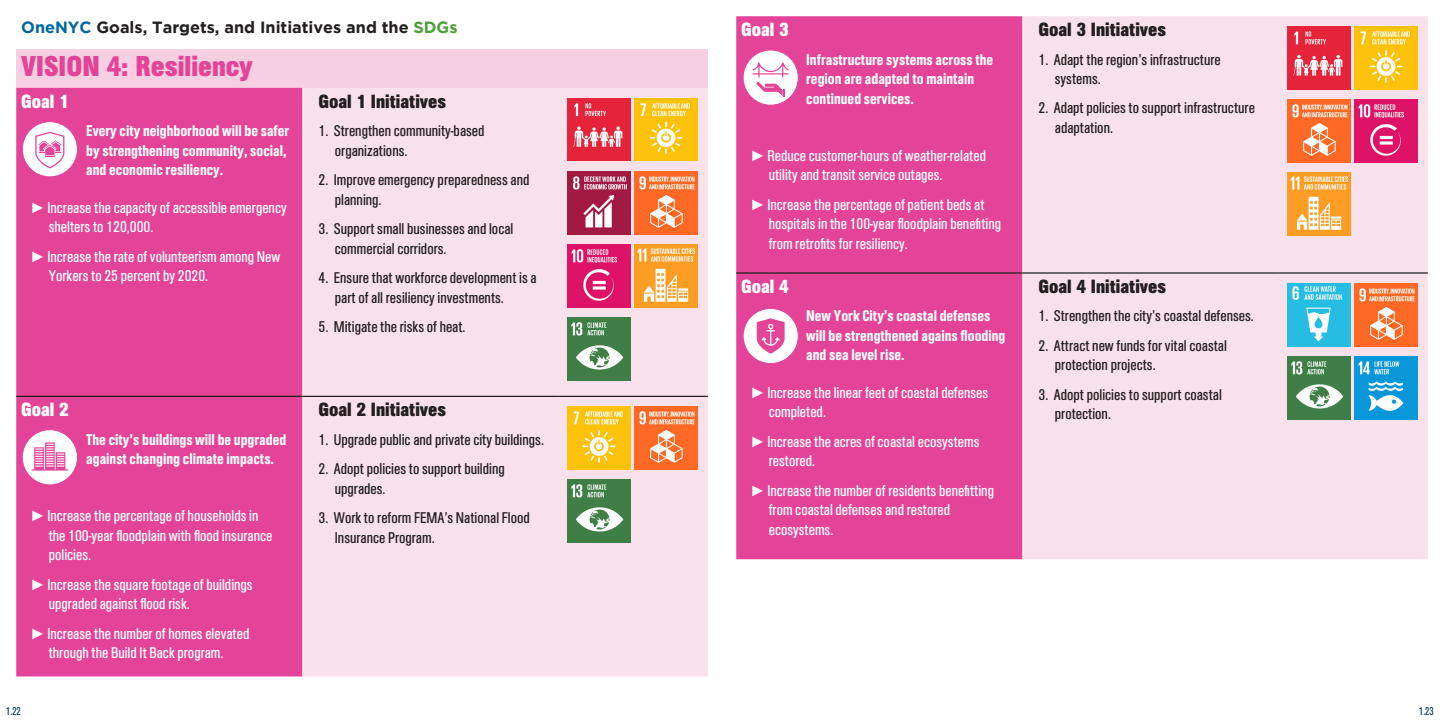
<style>
.page{position:relative;width:1440px;height:720px;background:#fff}
.page>*{position:absolute;margin:0;border:0;box-sizing:border-box;transform-origin:0 0}
.t1{font:30px "Akzidenz Buch Condensed Bold";color:#e44498}
.t2{font:20px "Akzidenz Buch Condensed Bold";color:#231f20}
.t3{font:20px "Akzidenz Buch Condensed Bold";color:#fff}
.t4{font:16.25px/19.5px "Akzidenz Buch Condensed Regular";color:#fff}
.t5{font:16.25px/19.5px "Akzidenz Buch Condensed Regular";color:#231f20}
.t6{font:16.25px/19.5px "Akzidenz Buch Condensed Medium";color:#fff}
.t7{font:700 16.25px "Gotham";color:#231f20}
.t8{font:condensed 11.25px "Akzidenz Grotesk BE";color:#0b364d}
.s1{color:#00689d}
.s2{color:#4da038}
.s3{font-family:"Arial Narrow";font-weight:700;font-size:15px}
</style>
<div class="page">
<div style="left:16px;top:49px;width:692px;height:39px;background:#f6d0e2"></div>
<div style="left:16px;top:88px;width:286px;height:589px;background:#e44498"></div>
<div style="left:302px;top:88px;width:406px;height:589px;background:#f9e1ec"></div>
<hr style="left:16px;top:396px;width:286px;height:1px;background:#231f20">
<hr style="left:302px;top:396px;width:257px;height:1px;background:#231f20">
<hr style="left:559px;top:396px;width:149px;height:1px;background:#231f20">
<img style="left:568px;top:98px;width:62px;height:63px">
<img style="left:635px;top:98px;width:62px;height:63px">
<img style="left:568px;top:171px;width:62px;height:63px">
<img style="left:635px;top:171px;width:62px;height:63px">
<img style="left:568px;top:244px;width:62px;height:63px">
<img style="left:635px;top:244px;width:62px;height:63px">
<img style="left:568px;top:318px;width:62px;height:62px">
<img style="left:568px;top:407px;width:62px;height:62px">
<img style="left:635px;top:407px;width:62px;height:62px">
<img style="left:568px;top:480px;width:62px;height:63px">
<div style="left:22px;top:122px;width:55px;height:55px;background:#fff;border-radius:50%"></div>
<div style="left:22px;top:121px;width:56px;height:56px;border:1px solid #e44498;border-radius:50%"></div>
<svg style="left:35px;top:132px;width:29px;height:36px"></svg>
<div style="left:22px;top:430px;width:55px;height:55px;background:#fff;border-radius:50%"></div>
<div style="left:22px;top:429px;width:56px;height:56px;border:1px solid #e44498;border-radius:50%"></div>
<svg style="left:32px;top:442px;width:36px;height:29px"></svg>
<div style="left:736px;top:16px;width:286px;height:543px;background:#e44498"></div>
<div style="left:1022px;top:16px;width:406px;height:543px;background:#f9e1ec"></div>
<hr style="left:736px;top:272px;width:286px;height:2px;background:#231f20">
<hr style="left:1022px;top:272px;width:257px;height:2px;background:#231f20">
<hr style="left:1279px;top:272px;width:149px;height:2px;background:#231f20">
<img style="left:1288px;top:26px;width:62px;height:63px">
<img style="left:1355px;top:27px;width:62px;height:62px">
<img style="left:1288px;top:100px;width:62px;height:62px">
<img style="left:1355px;top:100px;width:62px;height:62px">
<img style="left:1288px;top:173px;width:62px;height:63px">
<img style="left:1288px;top:283px;width:62px;height:63px">
<img style="left:1355px;top:283px;width:62px;height:63px">
<img style="left:1288px;top:356px;width:62px;height:63px">
<img style="left:1355px;top:356px;width:62px;height:63px">
<div style="left:743px;top:50px;width:55px;height:55px;background:#fff;border-radius:50%"></div>
<div style="left:743px;top:50px;width:56px;height:56px;border:1px solid #e44498;border-radius:50%"></div>
<svg style="left:753px;top:63px;width:36px;height:34px"></svg>
<div style="left:743px;top:308px;width:55px;height:56px;background:#fff;border-radius:50%"></div>
<div style="left:743px;top:308px;width:56px;height:56px;border:1px solid #e44498;border-radius:50%"></div>
<svg style="left:757px;top:318px;width:28px;height:36px"></svg>
<p class="t7" style="left:21px;top:18px;width:438px"><span class="s1">OneNYC</span> Goals, Targets, and Initiatives and the <span class="s2">SDGs</span></p>
<h1 class="t1" style="left:21px;top:49px;width:233px">VISION 4: Resiliency</h1>
<p class="t3" style="left:21px;top:89px;width:49px">Goal 1</p>
<p class="t6" style="left:86px;top:121px;width:205px">Every city neighborhood will be safer by strengthening community, social, and economic resiliency.</p>
<p class="t4" style="left:49px;top:198px;width:239px;text-indent:-16px"><span class="s3">►</span>Increase the capacity of accessible emergency shelters to 120,000.</p>
<p class="t4" style="left:49px;top:247px;width:233px;text-indent:-16px"><span class="s3">►</span>Increase the rate of volunteerism among New<br>Yorkers to 25 percent by 2020.</p>
<p class="t2" style="left:319px;top:89px;width:129px">Goal 1 Initiatives</p>
<p class="t5" style="left:335px;top:121px;width:151px;text-indent:-16px">1. Strengthen community-based organizations.</p>
<p class="t5" style="left:335px;top:170px;width:196px;text-indent:-16px">2. Improve emergency preparedness and planning.</p>
<p class="t5" style="left:335px;top:219px;width:180px;text-indent:-16px">3. Support small businesses and local commercial corridors.</p>
<p class="t5" style="left:335px;top:268px;width:203px;text-indent:-16px">4. Ensure that workforce development is a part of all resiliency investments.</p>
<p class="t5" style="left:319px;top:317px;width:149px">5. Mitigate the risks of heat.</p>
<p class="t3" style="left:21px;top:398px;width:49px">Goal 2</p>
<p class="t6" style="left:86px;top:430px;width:202px">The city’s buildings will be upgraded against changing climate impacts.</p>
<p class="t4" style="left:49px;top:506px;width:225px;text-indent:-16px"><span class="s3">►</span>Increase the percentage of households in the 100-year floodplain with flood insurance policies.</p>
<p class="t4" style="left:49px;top:575px;width:205px;text-indent:-16px"><span class="s3">►</span>Increase the square footage of buildings upgraded against flood risk.</p>
<p class="t4" style="left:32px;top:624px;width:218px;text-align:center"><span class="s3">►</span>Increase the number of homes elevated through the Build It Back program.</p>
<p class="t2" style="left:319px;top:398px;width:129px">Goal 2 Initiatives</p>
<p class="t5" style="left:319px;top:430px;width:227px">1. Upgrade public and private city buildings.</p>
<p class="t5" style="left:335px;top:459px;width:171px;text-indent:-16px">2. Adopt policies to support building upgrades.</p>
<p class="t5" style="left:335px;top:508px;width:196px;text-indent:-16px">3. Work to reform FEMA’s National Flood<br>Insurance Program.</p>
<p class="t3" style="left:741px;top:18px;width:49px">Goal 3</p>
<p class="t6" style="left:806px;top:50px;width:189px">Infrastructure systems across the region are adapted to maintain continued services.</p>
<p class="t4" style="left:769px;top:145px;width:219px;text-indent:-16px"><span class="s3">►</span>Reduce customer-hours of weather-related utility and transit service outages.</p>
<p class="t4" style="left:769px;top:194px;width:234px;text-indent:-16px"><span class="s3">►</span>Increase the percentage of patient beds at hospitals in the 100-year floodplain benefiting from retrofits for resiliency.</p>
<p class="t3" style="left:741px;top:274px;width:49px">Goal 4</p>
<p class="t6" style="left:806px;top:306px;width:201px">New York City’s coastal defenses will be strengthened agains flooding and sea level rise.</p>
<p class="t4" style="left:769px;top:383px;width:221px;text-indent:-16px"><span class="s3">►</span>Increase the linear feet of coastal defenses completed.</p>
<p class="t4" style="left:769px;top:432px;width:212px;text-indent:-16px"><span class="s3">►</span>Increase the acres of coastal ecosystems restored.</p>
<p class="t4" style="left:769px;top:481px;width:227px;text-indent:-16px"><span class="s3">►</span>Increase the number of residents benefitting from coastal defenses and restored ecosystems.</p>
<p class="t2" style="left:1039px;top:18px;width:129px">Goal 3 Initiatives</p>
<p class="t5" style="left:1055px;top:49px;width:167px;text-indent:-16px">1. Adapt the region’s infrastructure systems.</p>
<p class="t5" style="left:1055px;top:98px;width:202px;text-indent:-16px">2. Adapt policies to support infrastructure adaptation.</p>
<p class="t2" style="left:1039px;top:274px;width:129px">Goal 4 Initiatives</p>
<p class="t5" style="left:1039px;top:306px;width:217px">1. Strengthen the city’s coastal defenses.</p>
<p class="t5" style="left:1055px;top:336px;width:174px;text-indent:-16px">2. Attract new funds for vital coastal protection projects.</p>
<p class="t5" style="left:1055px;top:385px;width:169px;text-indent:-16px">3. Adopt policies to support coastal protection.</p>
<p class="t8" style="left:6px;top:705px;width:16px">1.22</p>
<p class="t8" style="left:1419px;top:705px;width:16px">1.23</p>
</div>
